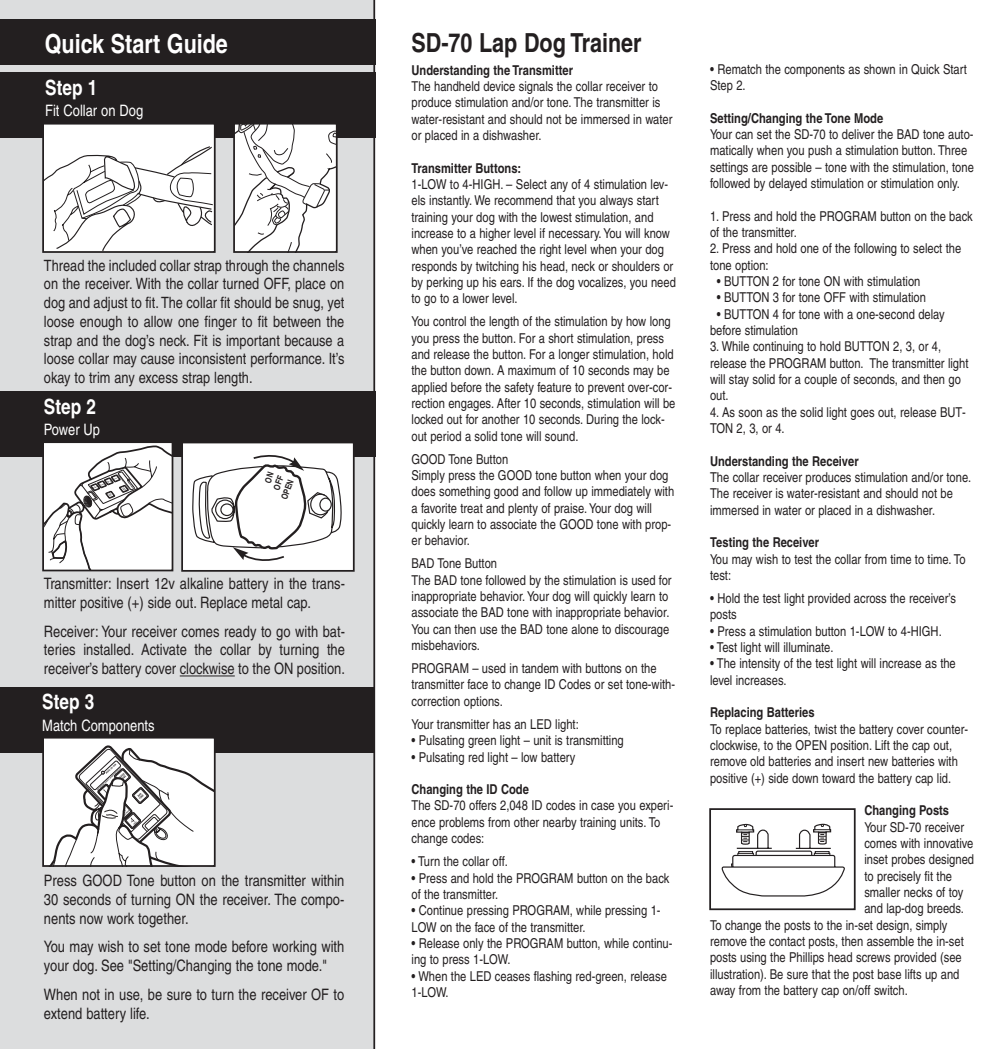
<style>
.page{position:relative;width:993px;height:1049px;background:#fff}
.page>*{position:absolute;margin:0;border:0;box-sizing:border-box;transform-origin:0 0}
.t1{font:700 26.25px "Helvetica";color:#231f20;scale:.82 1}
.t2{font:700 26.25px "Helvetica";color:#fff;scale:.82 1}
.t3{font:700 21px "Helvetica";color:#fff;scale:.82 1}
.t4{font:15.75px/18.9px "Helvetica";color:#231f20;scale:.82 1}
.t5{font:15.75px "Helvetica";color:#fff;scale:.82 1}
.t6{font:15.58px/18.7px "Helvetica";color:#231f20;text-align:justify;scale:.82 1}
.t7{font:13.65px/16.3px "Helvetica";color:#231f20;scale:.82 1}
.t8{font:700 13.65px "Helvetica";color:#231f20;scale:.82 1}
.t9{font:700 8.75px/10.5px "Helvetica";color:#231f20;text-align:right;scale:.82 1}
</style>
<div class="page">
<div style="left:0;top:0;width:374px;height:1048px;background:#dcddde"></div>
<div style="left:0;top:73px;width:375px;height:65px;background:#231f20"></div>
<div style="left:0;top:391px;width:375px;height:66px;background:#231f20"></div>
<div style="left:0;top:19px;width:375px;height:46px;background:#231f20"></div>
<svg style="left:180px;top:675px;width:22px;height:1px"></svg>
<hr style="left:202px;top:675px;width:33px;height:1px;background:#231f20">
<hr style="left:373px;top:0;width:2px;height:1048px;background:#231f20">
<div style="left:0;top:687px;width:375px;height:65px;background:#231f20"></div>
<div style="left:43px;top:737px;width:172px;height:128px;background:#fff"></div>
<svg style="left:51px;top:745px;width:161px;height:118px"></svg>
<div style="left:42px;top:736px;width:173px;height:130px;border:2px solid #231f20"></div>
<svg style="left:45px;top:445px;width:125px;height:123px;background:#e5e4e4"></svg>
<div style="left:42px;top:441px;width:131px;height:130px;border:2px solid #231f20"></div>
<svg style="left:236px;top:126px;width:98px;height:124px;background:#ebebeb"></svg>
<div style="left:233px;top:123px;width:104px;height:130px;border:2px solid #231f20"></div>
<div style="left:43px;top:124px;width:172px;height:128px;background:#fff"></div>
<svg style="left:45px;top:146px;width:167px;height:104px"></svg>
<div style="left:42px;top:123px;width:173px;height:130px;border:2px solid #231f20"></div>
<div style="left:182px;top:442px;width:172px;height:128px;background:#fff"></div>
<div style="left:181px;top:441px;width:173px;height:130px;border:2px solid #231f20"></div>
<svg style="left:192px;top:455px;width:150px;height:106px"></svg>
<svg style="left:721px;top:823px;width:123px;height:73px"></svg>
<div style="left:709px;top:808px;width:146px;height:102px;border:2px solid #231f20"></div>
<h1 class="t2" style="left:45px;top:34px;width:225px">Quick Start Guide</h1>
<h1 class="t1" style="left:411px;top:33px;width:282px">SD-70 Lap Dog Trainer</h1>
<h2 class="t3" style="left:45px;top:80px;width:65px">Step 1</h2>
<p class="t5" style="left:45px;top:105px;width:121px">Fit Collar on Dog</p>
<p class="t6" style="left:44px;top:257px;width:368px">Thread the included collar strap through the channels on the receiver. With the collar turned OFF, place on dog and adjust to fit. The collar fit should be snug, yet loose enough to allow one finger to fit between the strap and the dog’s neck. Fit is important because a loose collar may cause inconsistent performance. It’s okay to trim any excess strap length.</p>
<h2 class="t3" style="left:44px;top:398px;width:65px">Step 2</h2>
<p class="t5" style="left:44px;top:423px;width:70px">Power Up</p>
<p class="t9" style="left:260px;top:490px;width:26px;rotate:-70deg">ON<br>OFF<br>OPEN</p>
<p class="t4" style="left:44px;top:575px;width:368px">Transmitter: Insert 12v alkaline battery in the trans&shy;mitter positive (+) side out. Replace metal cap.</p>
<p class="t4" style="left:44px;top:623px;width:368px;text-align:justify">Receiver: Your receiver comes ready to go with bat&shy;teries installed. Activate the collar by turning the receiver’s battery cover clockwise to the ON position.</p>
<h2 class="t3" style="left:42px;top:693px;width:65px">Step 3</h2>
<p class="t5" style="left:42px;top:719px;width:138px">Match Components</p>
<p class="t4" style="left:44px;top:872px;width:368px;text-align:justify">Press GOOD Tone button on the transmitter within 30 seconds of turning ON the receiver. The compo&shy;nents now work together.</p>
<p class="t4" style="left:44px;top:938px;width:368px">You may wish to set tone mode before working with your dog. See "Setting/Changing the tone mode."</p>
<p class="t4" style="left:44px;top:986px;width:368px">When not in use, be sure to turn the receiver OF to extend battery life.</p>
<p class="t8" style="left:411px;top:65px;width:198px">Understanding the Transmitter</p>
<p class="t7" style="left:411px;top:79px;width:320px">The handheld device signals the collar receiver to produce stimulation and/or tone. The transmitter is water-resistant and should not be immersed in water or placed in a dishwasher.</p>
<p class="t8" style="left:411px;top:163px;width:135px">Transmitter Buttons:</p>
<p class="t7" style="left:411px;top:177px;width:324px">1-LOW to 4-HIGH. – Select any of 4 stimulation lev&shy;els instantly. We recommend that you always start training your dog with the lowest stimulation, and increase to a higher level if necessary. You will know when you’ve reached the right level when your dog responds by twitching his head, neck or shoulders or by perking up his ears. If the dog vocalizes, you need to go to a lower level.</p>
<p class="t7" style="left:411px;top:314px;width:323px">You control the length of the stimulation by how long you press the button. For a short stimulation, press and release the button. For a longer stimulation, hold the button down. A maximum of 10 seconds may be applied before the safety feature to prevent over-cor&shy;rection engages. After 10 seconds, stimulation will be locked out for another 10 seconds. During the lock&shy;out period a solid tone will sound.</p>
<p class="t7" style="left:411px;top:452px;width:322px">GOOD Tone Button<br>Simply press the GOOD tone button when your dog does something good and follow up immediately with a favorite treat and plenty of praise. Your dog will quickly learn to associate the GOOD tone with prop&shy;er behavior.</p>
<p class="t7" style="left:411px;top:556px;width:318px">BAD Tone Button<br>The BAD tone followed by the stimulation is used for inappropriate behavior. Your dog will quickly learn to associate the BAD tone with inappropriate behavior.<br>You can then use the BAD tone alone to discourage misbehaviors.</p>
<p class="t7" style="left:411px;top:661px;width:323px">PROGRAM – used in tandem with buttons on the transmitter face to change ID Codes or set tone-with&shy;correction options.</p>
<p class="t7" style="left:411px;top:717px;width:205px">Your transmitter has an LED light:</p>
<p class="t7" style="left:411px;top:733px;width:260px">• Pulsating green light – unit is transmitting</p>
<p class="t7" style="left:411px;top:749px;width:201px">• Pulsating red light – low battery</p>
<p class="t8" style="left:411px;top:784px;width:145px">Changing the ID Code</p>
<p class="t7" style="left:411px;top:798px;width:321px">The SD-70 offers 2,048 ID codes in case you experi&shy;ence problems from other nearby training units. To change codes:</p>
<p class="t7" style="left:411px;top:854px;width:119px">• Turn the collar off.</p>
<p class="t7" style="left:411px;top:870px;width:316px">• Press and hold the PROGRAM button on the back of the transmitter.</p>
<p class="t7" style="left:411px;top:903px;width:305px">• Continue pressing PROGRAM, while pressing 1-<br>LOW on the face of the transmitter.</p>
<p class="t7" style="left:411px;top:936px;width:320px">• Release only the PROGRAM button, while continu&shy;ing to press 1-LOW.</p>
<p class="t7" style="left:411px;top:968px;width:313px">• When the LED ceases flashing red-green, release<br>1-LOW.</p>
<p class="t7" style="left:710px;top:62px;width:315px">• Rematch the components as shown in Quick Start<br>Step 2.</p>
<p class="t8" style="left:710px;top:113px;width:212px">Setting/Changing the Tone Mode</p>
<p class="t7" style="left:710px;top:127px;width:323px">Your can set the SD-70 to deliver the BAD tone auto&shy;matically when you push a stimulation button. Three settings are possible – tone with the stimulation, tone followed by delayed stimulation or stimulation only.</p>
<p class="t7" style="left:710px;top:209px;width:321px">1. Press and hold the PROGRAM button on the back of the transmitter.</p>
<p class="t7" style="left:710px;top:241px;width:308px">2. Press and hold one of the following to select the tone option:</p>
<p class="t7" style="left:716px;top:274px;width:249px">• BUTTON 2 for tone ON with stimulation</p>
<p class="t7" style="left:716px;top:290px;width:256px">• BUTTON 3 for tone OFF with stimulation</p>
<p class="t7" style="left:710px;top:307px;width:287px;text-indent:7px">• BUTTON 4 for tone with a one-second delay before stimulation</p>
<p class="t7" style="left:710px;top:339px;width:316px">3. While continuing to hold BUTTON 2, 3, or 4, release the PROGRAM button. The transmitter light will stay solid for a couple of seconds, and then go out.</p>
<p class="t7" style="left:710px;top:405px;width:313px">4. As soon as the solid light goes out, release BUT-<br>TON 2, 3, or 4.</p>
<p class="t8" style="left:710px;top:455px;width:183px">Understanding the Receiver</p>
<p class="t7" style="left:710px;top:470px;width:320px">The collar receiver produces stimulation and/or tone.<br>The receiver is water-resistant and should not be immersed in water or placed in a dishwasher.</p>
<p class="t8" style="left:710px;top:537px;width:134px">Testing the Receiver</p>
<p class="t7" style="left:710px;top:552px;width:313px">You may wish to test the collar from time to time. To test:</p>
<p class="t7" style="left:710px;top:591px;width:301px">• Hold the test light provided across the receiver’s posts</p>
<p class="t7" style="left:710px;top:624px;width:284px">• Press a stimulation button 1-LOW to 4-HIGH.</p>
<p class="t7" style="left:710px;top:640px;width:152px">• Test light will illuminate.</p>
<p class="t7" style="left:710px;top:656px;width:301px">• The intensity of the test light will increase as the level increases.</p>
<p class="t8" style="left:710px;top:707px;width:129px">Replacing Batteries</p>
<p class="t7" style="left:710px;top:721px;width:316px">To replace batteries, twist the battery cover counter&shy;clockwise, to the OPEN position. Lift the cap out, remove old batteries and insert new batteries with positive (+) side down toward the battery cap lid.</p>
<p class="t8" style="left:864px;top:805px;width:105px">Changing Posts</p>
<p class="t7" style="left:864px;top:819px;width:123px">Your SD-70 receiver</p>
<p class="t7" style="left:864px;top:836px;width:134px">comes with innovative</p>
<p class="t7" style="left:864px;top:852px;width:135px">inset probes designed</p>
<p class="t7" style="left:864px;top:868px;width:108px">to precisely fit the</p>
<p class="t7" style="left:864px;top:885px;width:122px">smaller necks of toy</p>
<p class="t7" style="left:864px;top:901px;width:123px">and lap-dog breeds.</p>
<p class="t7" style="left:710px;top:917px;width:291px">To change the posts to the in-set design, simply</p>
<p class="t7" style="left:710px;top:934px;width:311px">remove the contact posts, then assemble the in-set</p>
<p class="t7" style="left:710px;top:950px;width:308px">posts using the Phillips head screws provided (see</p>
<p class="t7" style="left:710px;top:966px;width:305px">illustration). Be sure that the post base lifts up and</p>
<p class="t7" style="left:710px;top:983px;width:242px">away from the battery cap on/off switch.</p>
</div>
